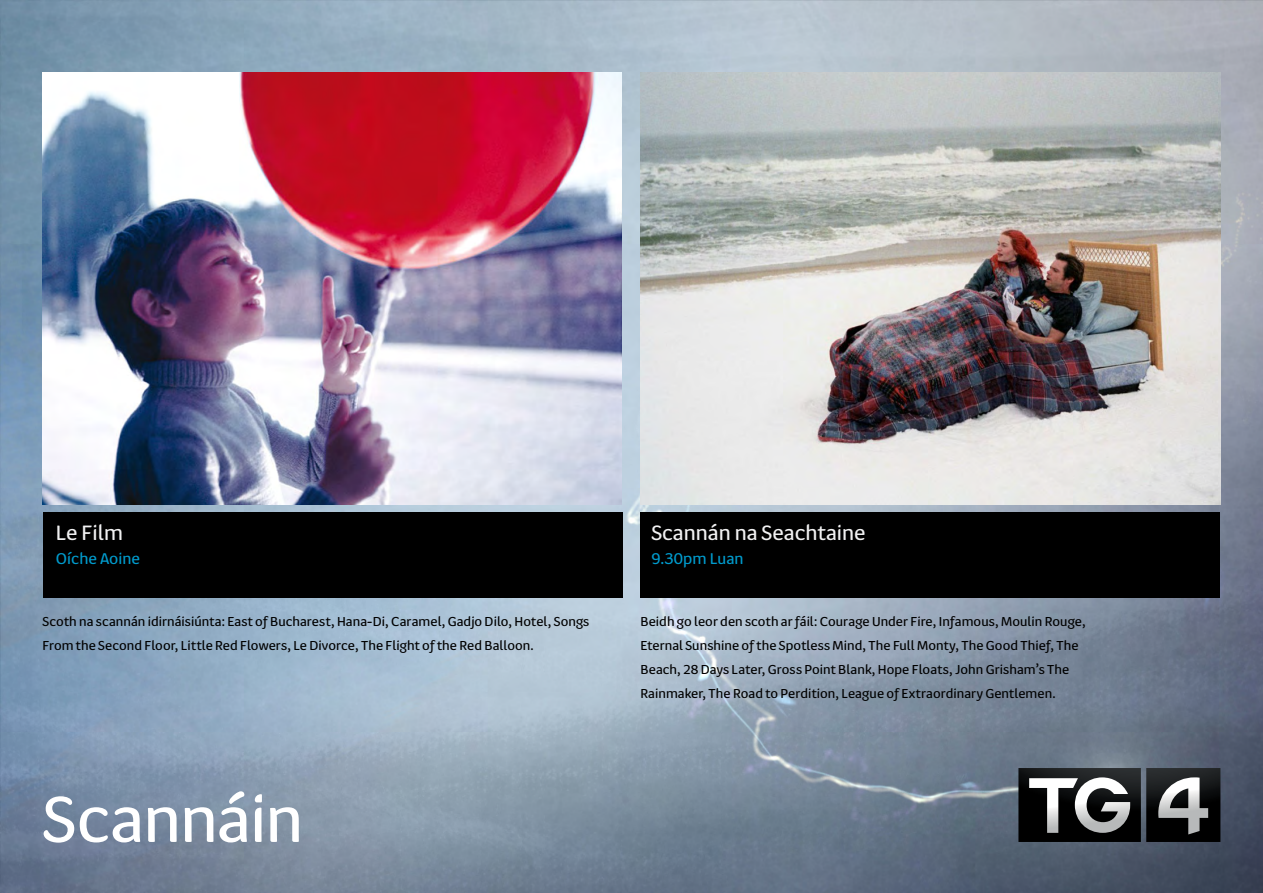
<style>
.page{position:relative;width:1263px;height:893px;background:#fff}
.page>*{position:absolute;margin:0;border:0;box-sizing:border-box;transform-origin:0 0}
.t1{font:75px "TG4";letter-spacing:-.005em;color:#fff}
.t2{font:24px "TG4";letter-spacing:.005em;color:#f1f1f2}
.t3{font:18px "TG4";letter-spacing:.005em;color:#009bcd}
.t4{font:15px/24px "TG4";letter-spacing:.01em;color:#000}
</style>
<div class="page">
<img style="left:0;top:0;width:1263px;height:893px">
<svg style="left:1018px;top:768px;width:202px;height:74px"></svg>
<img style="left:43px;top:72px;width:579px;height:433px">
<img style="left:640px;top:72px;width:580px;height:433px">
<div style="left:43px;top:512px;width:579px;height:85px;background:#000"></div>
<div style="left:640px;top:512px;width:580px;height:85px;background:#000"></div>
<h2 class="t2" style="left:56px;top:516px;width:68px">Le Film</h2>
<p class="t3" style="left:56px;top:546px;width:86px">Oíche Aoine</p>
<p class="t4" style="left:43px;top:609px;width:548px">Scoth na scannán idirnáisiúnta: East of Bucharest, Hana-Di, Caramel, Gadjo Dilo, Hotel, Songs<br>From the Second Floor, Little Red Flowers, Le Divorce, The Flight of the Red Balloon.</p>
<h1 class="t1" style="left:43px;top:765px;width:262px">Scannáin</h1>
<h2 class="t2" style="left:651px;top:516px;width:216px">Scannán na Seachtaine</h2>
<p class="t3" style="left:651px;top:546px;width:94px">9.30pm Luan</p>
<p class="t4" style="left:640px;top:609px;width:447px">Beidh go leor den scoth ar fáil: Courage Under Fire, Infamous, Moulin Rouge, Eternal Sunshine of the Spotless Mind, The Full Monty, The Good Thief, The Beach, 28 Days Later, Gross Point Blank, Hope Floats, John Grisham’s The Rainmaker, The Road to Perdition, League of Extraordinary Gentlemen.</p>
</div>
